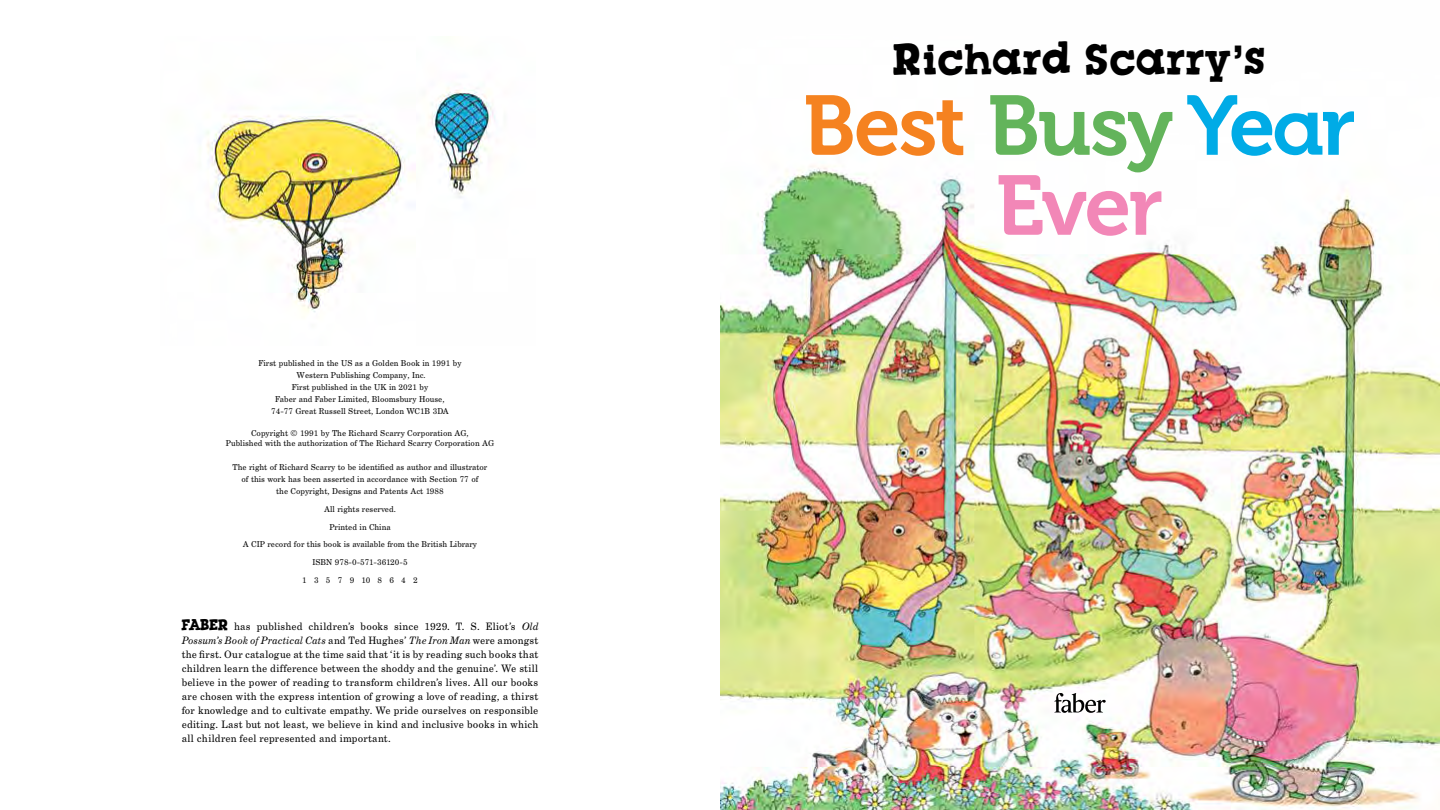
<style>
.page{position:relative;width:1440px;height:810px;background:#fff}
.page>*{position:absolute;margin:0;border:0;box-sizing:border-box;transform-origin:0 0}
.t1{font:84px/80px "Museo 700";letter-spacing:-.03em;color:#f58220;text-align:center}
.t2{font:40px "Scarry";letter-spacing:.045em;color:#000}
.t3{font:10px/14px "Century School SB";letter-spacing:.01em;color:#000;text-align:justify}
.t4{font:8px/12px "Century School SB";color:#000;text-align:center}
.s1{font-family:"Scarry";font-size:14px}
.s2{font-style:italic}
.s3{color:#63b45b}
.s4{color:#00abe6}
.s5{color:#f287b7}
</style>
<div class="page">
<img style="left:720px;top:112px;width:720px;height:698px">
<img style="left:206px;top:87px;width:289px;height:226px">
<svg style="left:1275px;top:113px;width:47px;height:43px"></svg>
<svg style="left:1054px;top:693px;width:52px;height:20px"></svg>
<p class="t4" style="left:258px;top:357px;width:205px">First published in the US as a Golden Book in 1991 by Western Publishing Company, Inc.<br>First published in the UK in 2021 by<br>Faber and Faber Limited, Bloomsbury House,<br>74–77 Great Russell Street, London WC1B 3DA</p>
<p class="t4" style="left:226px;top:428px;width:270px;line-height:10px">Copyright © 1991 by The Richard Scarry Corporation AG,<br>Published with the authorization of The Richard Scarry Corporation AG</p>
<p class="t4" style="left:233px;top:461px;width:256px">The right of Richard Scarry to be identified as author and illustrator of this work has been asserted in accordance with Section 77 of<br>the Copyright, Designs and Patents Act 1988</p>
<p class="t4" style="left:324px;top:503px;width:73px">All rights reserved.</p>
<p class="t4" style="left:329px;top:521px;width:63px">Printed in China</p>
<p class="t4" style="left:243px;top:539px;width:236px">A CIP record for this book is available from the British Library</p>
<p class="t4" style="left:312px;top:556px;width:97px">ISBN 978–0–571–36120–5</p>
<p class="t4" style="left:302px;top:574px;width:117px">1 3 5 7 9 10 8 6 4 2</p>
<p class="t3" style="left:182px;top:620px;width:358px"><span class="s1">FABER</span> has published children’s books since 1929. T. S. Eliot’s <span class="s2">Old Possum’s Book of Practical Cats</span> and Ted Hughes’ <span class="s2">The Iron Man</span> were amongst the first. Our catalogue at the time said that ‘it is by reading such books that children learn the difference between the shoddy and the genuine’. We still believe in the power of reading to transform children’s lives. All our books are chosen with the express intention of growing a love of reading, a thirst for knowledge and to cultivate empathy. We pride ourselves on responsible editing. Last but not least, we believe in kind and inclusive books in which all children feel represented and important.</p>
<h2 class="t2" style="left:894px;top:42px;width:373px">Richard Scarry’s</h2>
<h1 class="t1" style="left:803px;top:87px;width:554px">Best <span class="s3">Busy</span> <span class="s4">Ye r<br></span><span class="s5">Ever</span></h1>
</div>
